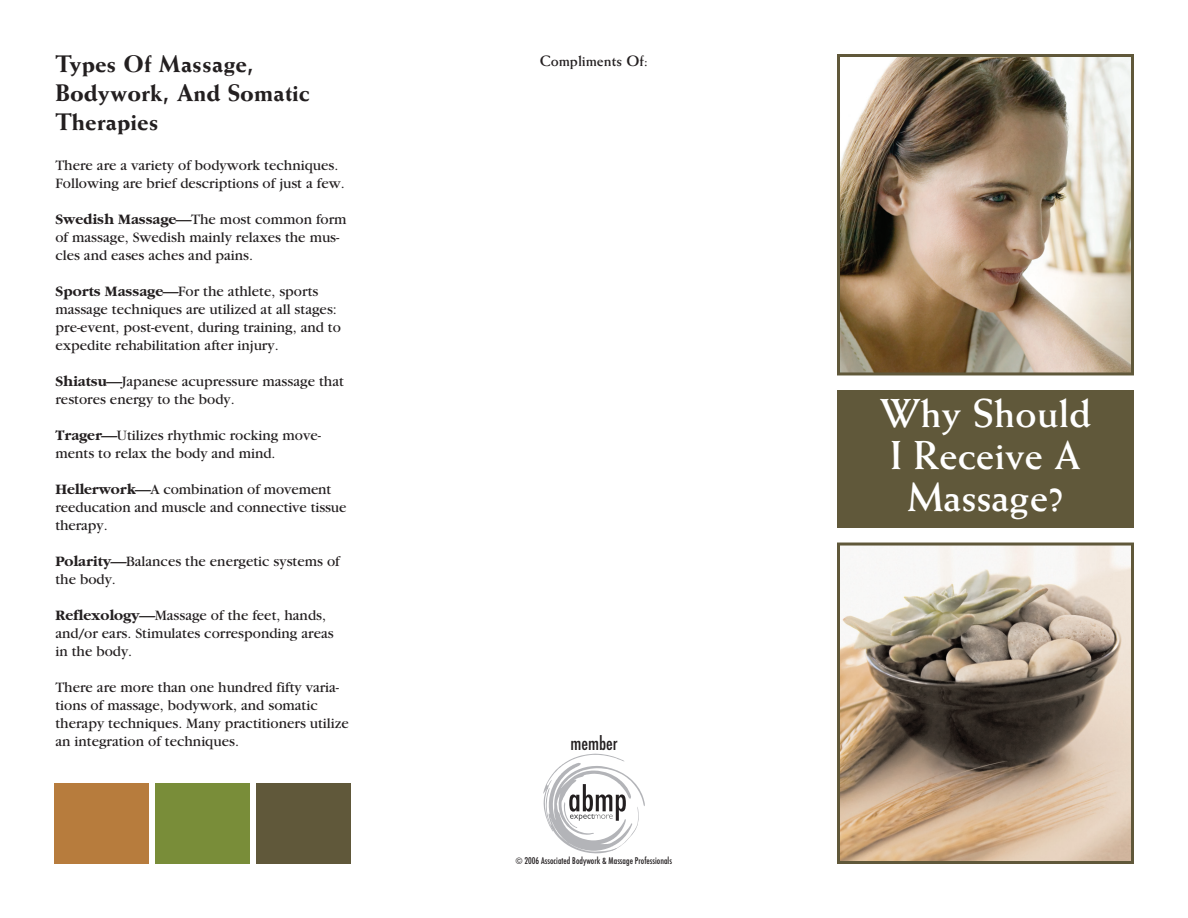
<style>
.page{position:relative;width:1188px;height:918px;background:#fff}
.page>*{position:absolute;margin:0;border:0;box-sizing:border-box;transform-origin:0 0}
.t1{font:700 40.5px/42px "Weiss";color:#fff;text-align:center}
.t2{font:800 24px/28.8px "Weiss";color:#231f20}
.t3{font:300 18px "Futura";color:#231f20}
.t4{font:15px/17.7px "Garamond";color:#231f20}
.t5{font:700 15px "Weiss";color:#231f20}
.t6{font:300 9px "Futura";color:#231f20}
.s1{font-weight:700}
.s2{font-family:"Helvetica";font-weight:400}
</style>
<div class="page">
<img style="left:841px;top:547px;width:289px;height:313px">
<div style="left:837px;top:543px;width:297px;height:321px;border:3px solid #60583a"></div>
<img style="left:841px;top:58px;width:289px;height:313px">
<div style="left:837px;top:54px;width:297px;height:321px;border:3px solid #60583a"></div>
<div style="left:837px;top:390px;width:297px;height:138px;background:#60583a"></div>
<svg style="left:543px;top:754px;width:102px;height:99px"></svg>
<div style="left:54px;top:783px;width:94px;height:81px;background:#b77c3d"></div>
<div style="left:155px;top:783px;width:95px;height:81px;background:#798d39"></div>
<div style="left:256px;top:783px;width:95px;height:81px;background:#60583a"></div>
<h2 class="t2" style="left:55px;top:52px;width:256px">Types Of Massage,<br>Bodywork, And Somatic<br>Therapies</h2>
<p class="t4" style="left:55px;top:157px;width:291px">There are a variety of bodywork techniques.<br>Following are brief descriptions of just a few.</p>
<p class="t4" style="left:55px;top:212px;width:293px"><span class="s1">Swedish Massage—</span>The most common form of massage, Swedish mainly relaxes the mus&shy;cles and eases aches and pains.</p>
<p class="t4" style="left:55px;top:284px;width:287px"><span class="s1">Sports Massage—</span>For the athlete, sports massage techniques are utilized at all stages: pre-event, post-event, during training, and to expedite rehabilitation after injury.</p>
<p class="t4" style="left:55px;top:374px;width:290px"><span class="s1">Shiatsu—</span>Japanese acupressure massage that restores energy to the body.</p>
<p class="t4" style="left:55px;top:428px;width:267px"><span class="s1">Trager—</span>Utilizes rhythmic rocking move&shy;ments to relax the body and mind.</p>
<p class="t4" style="left:55px;top:482px;width:293px"><span class="s1">Hellerwork—</span>A combination of movement reeducation and muscle and connective tissue therapy.</p>
<p class="t4" style="left:55px;top:554px;width:286px"><span class="s1">Polarity—</span>Balances the energetic systems of the body.</p>
<p class="t4" style="left:55px;top:608px;width:280px"><span class="s1">Reflexology—</span>Massage of the feet, hands, and/or ears. Stimulates corresponding areas in the body.</p>
<p class="t4" style="left:55px;top:679px;width:295px">There are more than one hundred fifty varia&shy;tions of massage, bodywork, and somatic therapy techniques. Many practitioners utilize an integration of techniques.</p>
<p class="t5" style="left:540px;top:55px;width:110px">Compliments Of:</p>
<p class="t3" style="left:570px;top:735px;width:49px">member</p>
<p class="t6" style="left:516px;top:857px;width:158px"><span class="s2">©</span> 2006 Associated Bodywork &amp; Massage Professionals</p>
<h1 class="t1" style="left:880px;top:396px;width:212px">Why Should<br>I Receive A<br>Massage?</h1>
</div>
